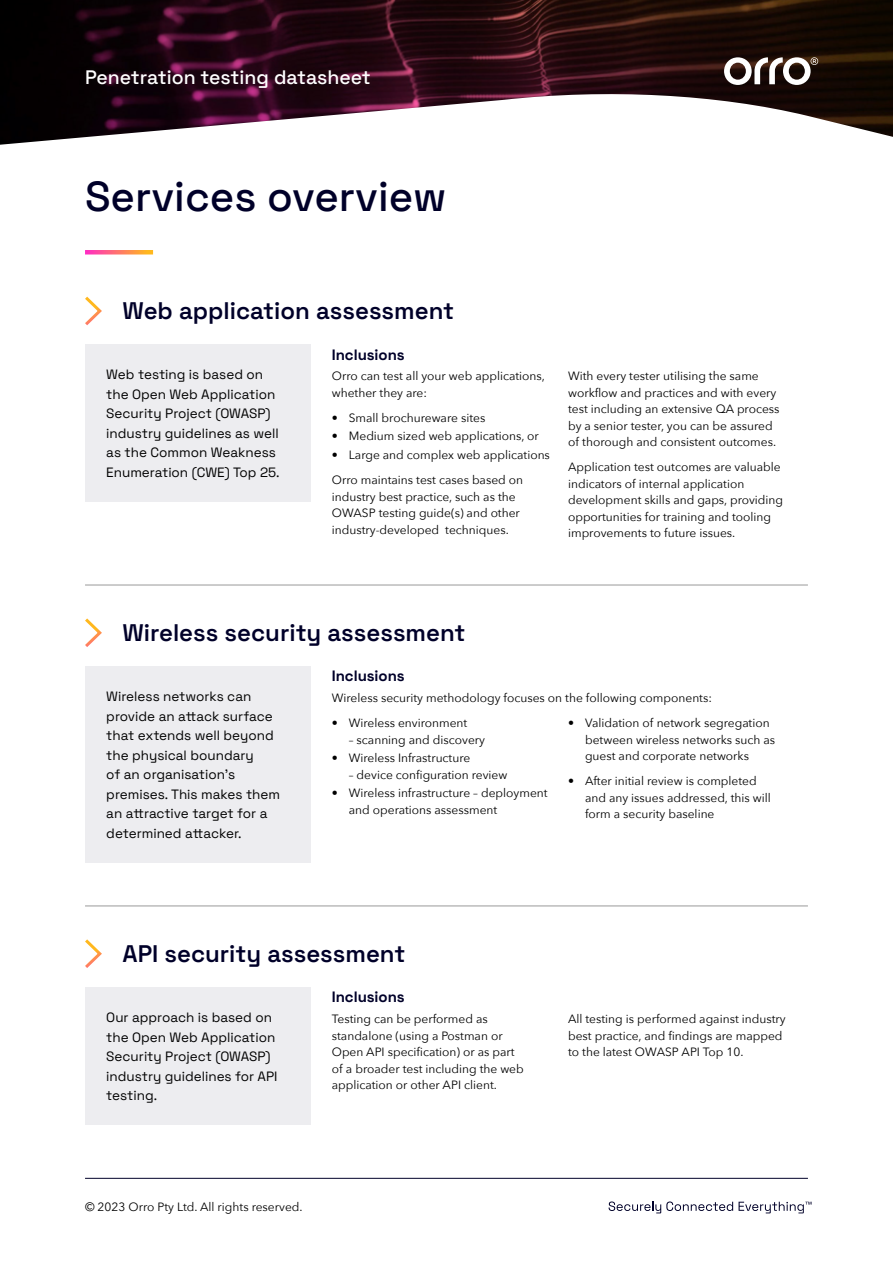
<style>
.page{position:relative;width:893px;height:1263px;background:#fff}
.page>*{position:absolute;margin:0;border:0;box-sizing:border-box;transform-origin:0 0}
.t1{font:500 42px "Space Grotesk";color:#000029}
.t2{font:600 24px "Space Grotesk";color:#000029}
.t3{font:500 19.5px "Space Grotesk";color:#fff}
.t4{font:700 15px "Space Grotesk";letter-spacing:-.005em;color:#000029}
.t5{font:13.5px/19.5px "Space Grotesk";color:#000}
.t6{font:12px/16.5px "Avenir Next";color:#000}
</style>
<div class="page">
<img style="left:0;top:0;width:893px;height:145px">
<svg style="left:724px;top:57px;width:94px;height:28px"></svg>
<svg style="left:609px;top:1201px;width:124px;height:12px"></svg>
<svg style="left:739px;top:1202px;width:72px;height:11px"></svg>
<hr style="left:85px;top:1178px;width:723px;height:1px;background:#000029">
<svg style="left:85px;top:250px;width:68px;height:4px"></svg>
<svg style="left:85px;top:296px;width:17px;height:30px"></svg>
<div style="left:85px;top:345px;width:226px;height:157px;background:#ededf0"></div>
<hr style="left:85px;top:585px;width:723px;height:1px;background:#999">
<hr style="left:85px;top:906px;width:723px;height:1px;background:#999">
<svg style="left:85px;top:939px;width:17px;height:29px"></svg>
<div style="left:85px;top:987px;width:226px;height:138px;background:#ededf0"></div>
<svg style="left:85px;top:618px;width:17px;height:29px"></svg>
<div style="left:85px;top:667px;width:226px;height:196px;background:#ededf0"></div>
<h3 class="t3" style="left:85px;top:63px;width:287px">Penetration testing datasheet</h3>
<h1 class="t1" style="left:85px;top:166px;width:363px">Services overview</h1>
<h2 class="t2" style="left:122px;top:293px;width:333px">Web application assessment</h2>
<p class="t5" style="left:106px;top:364px;width:175px">Web testing is based on the Open Web Application<br>Security Project (OWASP) industry guidelines as well as the Common Weakness<br>Enumeration (CWE) Top 25.</p>
<p class="t4" style="left:332px;top:343px;width:74px">Inclusions</p>
<p class="t6" style="left:332px;top:367px;width:215px">Orro can test all your web applications, whether they are:</p>
<p class="t6" style="left:332px;top:409px;width:155px">• Small brochureware sites</p>
<p class="t6" style="left:332px;top:428px;width:209px">• Medium sized web applications, or</p>
<p class="t6" style="left:332px;top:442px;width:220px;line-height:25px">• Large and complex web applications<br>Orro maintains test cases based on</p>
<p class="t6" style="left:332px;top:488px;width:190px">industry best practice, such as the<br>OWASP testing guide(s) and other industry-developed techniques.</p>
<p class="t6" style="left:568px;top:367px;width:213px">With every tester utilising the same workflow and practices and with every test including an extensive QA process by a senior tester, you can be assured of thorough and consistent outcomes.</p>
<p class="t6" style="left:568px;top:458px;width:217px">Application test outcomes are valuable indicators of internal application development skills and gaps, providing opportunities for training and tooling improvements to future issues.</p>
<h2 class="t2" style="left:122px;top:615px;width:344px">Wireless security assessment</h2>
<p class="t5" style="left:106px;top:686px;width:175px">Wireless networks can provide an attack surface that extends well beyond the physical boundary<br>of an organisation’s premises. This makes them an attractive target for a determined attacker.</p>
<p class="t4" style="left:332px;top:665px;width:74px">Inclusions</p>
<p class="t6" style="left:332px;top:689px;width:382px">Wireless security methodology focuses on the following components:</p>
<p class="t6" style="left:332px;top:714px;width:137px">• Wireless environment</p>
<p class="t6" style="left:349px;top:731px;width:138px">– scanning and discovery</p>
<p class="t6" style="left:332px;top:749px;width:140px">• Wireless Infrastructure</p>
<p class="t6" style="left:349px;top:766px;width:160px">– device configuration review</p>
<p class="t6" style="left:349px;top:784px;width:200px;text-indent:-17px">• Wireless infrastructure – deployment and operations assessment</p>
<p class="t6" style="left:585px;top:714px;width:192px;text-indent:-17px">• Validation of network segregation between wireless networks such as guest and corporate networks</p>
<p class="t6" style="left:585px;top:772px;width:187px;text-indent:-17px">• After initial review is completed and any issues addressed, this will form a security baseline</p>
<h2 class="t2" style="left:122px;top:936px;width:284px">API security assessment</h2>
<p class="t5" style="left:106px;top:1007px;width:173px">Our approach is based on the Open Web Application<br>Security Project (OWASP) industry guidelines for API testing.</p>
<p class="t4" style="left:332px;top:986px;width:74px">Inclusions</p>
<p class="t6" style="left:332px;top:1010px;width:193px">Testing can be performed as standalone (using a Postman or<br>Open API specification) or as part of a broader test including the web application or other API client.</p>
<p class="t6" style="left:568px;top:1010px;width:219px">All testing is performed against industry best practice, and findings are mapped to the latest OWASP API Top 10.</p>
<p class="t6" style="left:85px;top:1198px;width:219px">© 2023 Orro Pty Ltd. All rights reserved.</p>
</div>
